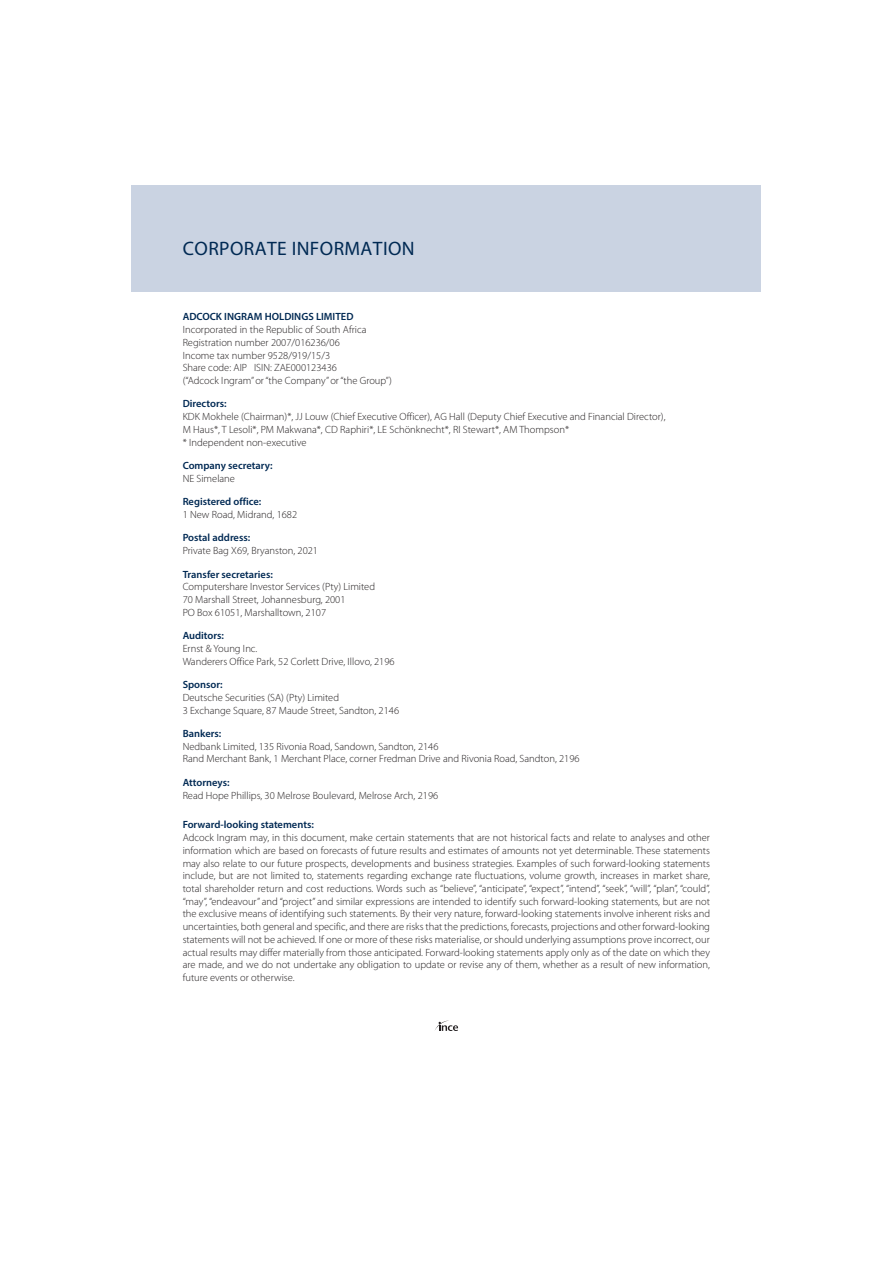
<style>
.page{position:relative;width:893px;height:1263px;background:#fff}
.page>*{position:absolute;margin:0;border:0;box-sizing:border-box;transform-origin:0 0}
.t1{font:19.5px "Myriad Pro";letter-spacing:.02em;color:#002953}
.t2{font:300 10.5px/12.8px "Myriad Pro";color:#231f20}
.t3{font:600 10.5px "Myriad Pro";color:#002953}
</style>
<div class="page">
<div style="left:132px;top:185px;width:629px;height:106px;background:#cad3e2"></div>
<svg style="left:435px;top:1020px;width:23px;height:11px"></svg>
<h1 class="t1" style="left:183px;top:237px;width:233px">CORPORATE INFORMATION</h1>
<p class="t3" style="left:183px;top:313px;width:172px">ADCOCK INGRAM HOLDINGS LIMITED</p>
<p class="t2" style="left:183px;top:324px;width:211px">Incorporated in the Republic of South Africa Registration number 2007/016236/06<br>Income tax number 9528/919/15/3<br>Share code: AIP ISIN: ZAE000123436<br>(“Adcock Ingram” or “the Company” or “the Group”)</p>
<p class="t3" style="left:183px;top:400px;width:45px">Directors:</p>
<p class="t2" style="left:183px;top:411px;width:484px">KDK Mokhele (Chairman)*, JJ Louw (Chief Executive Officer), AG Hall (Deputy Chief Executive and Financial Director),<br>M Haus*, T Lesoli*, PM Makwana*, CD Raphiri*, LE Schönknecht*, RI Stewart*, AM Thompson*<br>* Independent non-executive</p>
<p class="t3" style="left:183px;top:462px;width:92px">Company secretary:</p>
<p class="t2" style="left:183px;top:473px;width:54px">NE Simelane</p>
<p class="t3" style="left:183px;top:498px;width:80px">Registered office:</p>
<p class="t2" style="left:183px;top:509px;width:116px">1 New Road, Midrand, 1682</p>
<p class="t3" style="left:183px;top:534px;width:69px">Postal address:</p>
<p class="t2" style="left:183px;top:545px;width:137px">Private Bag X69, Bryanston, 2021</p>
<p class="t3" style="left:183px;top:570px;width:92px">Transfer secretaries:</p>
<p class="t2" style="left:183px;top:581px;width:194px">Computershare Investor Services (Pty) Limited<br>70 Marshall Street, Johannesburg, 2001<br>PO Box 61051, Marshalltown, 2107</p>
<p class="t3" style="left:183px;top:632px;width:43px">Auditors:</p>
<p class="t2" style="left:183px;top:643px;width:213px">Ernst &amp; Young Inc.<br>Wanderers Office Park, 52 Corlett Drive, Illovo, 2196</p>
<p class="t3" style="left:183px;top:680px;width:42px">Sponsor:</p>
<p class="t2" style="left:183px;top:692px;width:218px">Deutsche Securities (SA) (Pty) Limited<br>3 Exchange Square, 87 Maude Street, Sandton, 2146</p>
<p class="t3" style="left:183px;top:729px;width:40px">Bankers:</p>
<p class="t2" style="left:183px;top:740px;width:398px">Nedbank Limited, 135 Rivonia Road, Sandown, Sandton, 2146<br>Rand Merchant Bank, 1 Merchant Place, corner Fredman Drive and Rivonia Road, Sandton, 2196</p>
<p class="t3" style="left:183px;top:778px;width:48px">Attorneys:</p>
<p class="t2" style="left:183px;top:789px;width:257px">Read Hope Phillips, 30 Melrose Boulevard, Melrose Arch, 2196</p>
<p class="t3" style="left:183px;top:821px;width:133px">Forward-looking statements:</p>
<p class="t2" style="left:183px;top:832px;width:529px;text-align:justify">Adcock Ingram may, in this document, make certain statements that are not historical facts and relate to analyses and other information which are based on forecasts of future results and estimates of amounts not yet determinable. These statements may also relate to our future prospects, developments and business strategies. Examples of such forward-looking statements include, but are not limited to, statements regarding exchange rate fluctuations, volume growth, increases in market share, total shareholder return and cost reductions. Words such as “believe”, “anticipate”, “expect”, “intend”, “seek”, “will”, “plan”, “could”, “may”, “endeavour” and “project” and similar expressions are intended to identify such forward-looking statements, but are not the exclusive means of identifying such statements. By their very nature, forward-looking statements involve inherent risks and uncertainties, both general and specific, and there are risks that the predictions, forecasts, projections and other forward-looking statements will not be achieved. If one or more of these risks materialise, or should underlying assumptions prove incorrect, our actual results may differ materially from those anticipated. Forward-looking statements apply only as of the date on which they are made, and we do not undertake any obligation to update or revise any of them, whether as a result of new information, future events or otherwise.</p>
</div>
